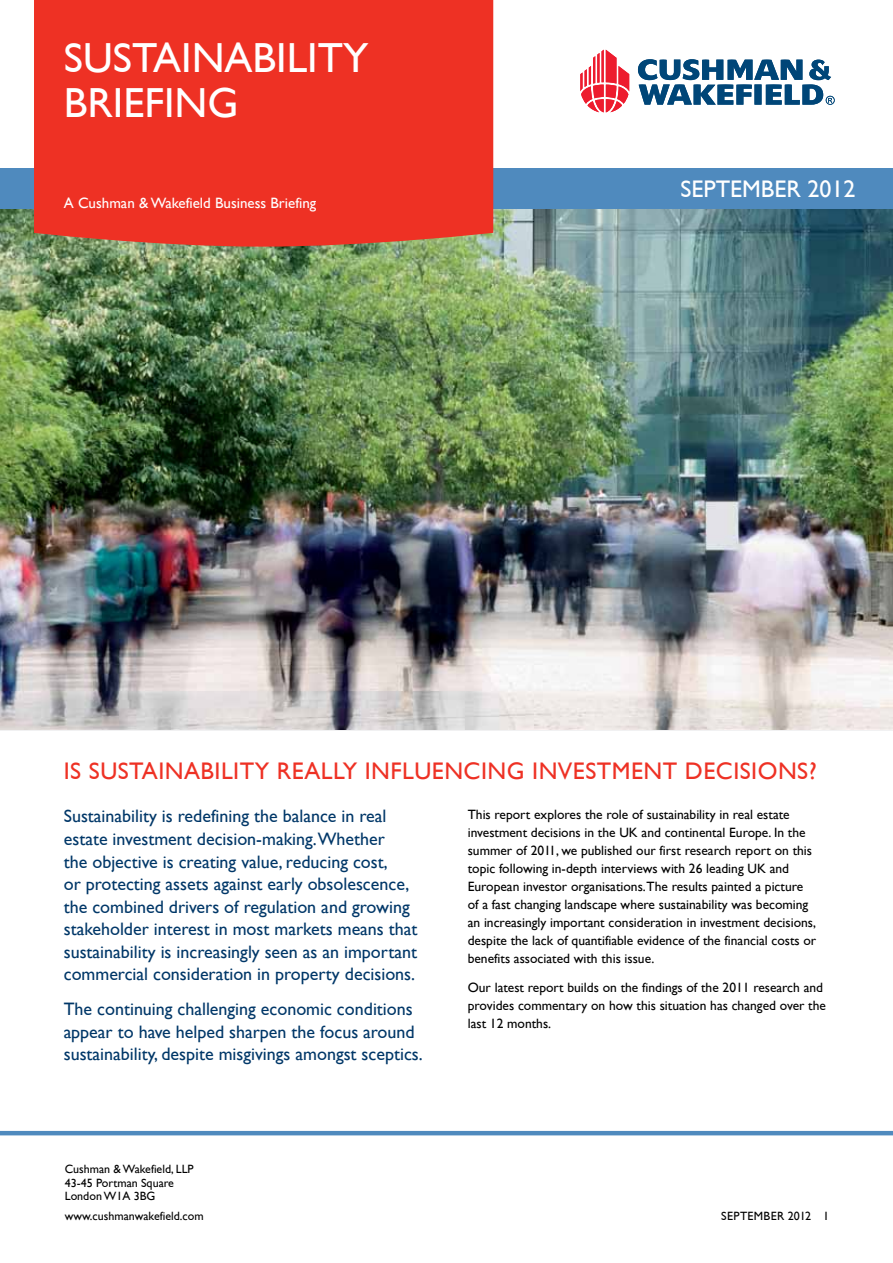
<style>
.page{position:relative;width:893px;height:1263px;background:#fff}
.page>*{position:absolute;margin:0;border:0;box-sizing:border-box;transform-origin:0 0}
.t1{font:42px/45px "Gill Sans";color:#fff}
.t2{font:24px "Gill Sans";letter-spacing:.02em;color:#ee3124}
.t3{font:24px "Gill Sans";color:#fff}
.t4{font:18px/22.5px "Gill Sans";color:#003768}
.t5{font:15px "Gill Sans";color:#fff}
.t6{font:13.5px/18px "Gill Sans";color:#000}
.t7{font:12px/13.5px "Gill Sans";color:#000}
.t8{font:12px "Gill Sans";letter-spacing:.03em;color:#000}
</style>
<div class="page">
<img style="left:0;top:208px;width:893px;height:521px">
<div style="left:0;top:168px;width:893px;height:40px;background:#4f8abe"></div>
<div style="left:34px;top:0;width:459px;height:247px;background:#ee3124"></div>
<svg style="left:580px;top:50px;width:49px;height:62px"></svg>
<svg style="left:638px;top:59px;width:197px;height:46px"></svg>
<hr style="left:0;top:1131px;width:893px;height:4px;background:#4f8abe">
<h1 class="t1" style="left:64px;top:35px;width:306px">SUSTAINABILITY<br>BRIEFING</h1>
<p class="t5" style="left:64px;top:194px;width:254px">A Cushman &amp; Wakefield Business Briefing</p>
<h2 class="t3" style="left:680px;top:175px;width:177px">SEPTEMBER 2012</h2>
<h2 class="t2" style="left:64px;top:757px;width:39px">IS sustainability</h2>
<h2 class="t2" style="left:277px;top:757px;width:541px">REALLY INFLUENCING INVESTMENT DECISIONS?</h2>
<p class="t4" style="left:64px;top:805px;width:355px">Sustainability is redefining the balance in real estate investment decision-making.Whether<br>the objective is creating value, reducing cost,<br>or protecting assets against early obsolescence, the combined drivers of regulation and growing stakeholder interest in most markets means that sustainability is increasingly seen as an important commercial consideration in property decisions.</p>
<h3 class="t4" style="left:64px;top:998px;width:360px">The continuing challenging economic conditions appear to have helped sharpen the focus around sustainability, despite misgivings amongst sceptics.</h3>
<p class="t6" style="left:468px;top:806px;width:350px">This report explores the role of sustainability in real estate investment decisions in the UK and continental Europe. In the summer of 2011, we published our first research report on this topic following in-depth interviews with 26 leading UK and European investor organisations.The results painted a picture of a fast changing landscape where sustainability was becoming an increasingly important consideration in investment decisions, despite the lack of quantifiable evidence of the financial costs or benefits associated with this issue.</p>
<p class="t6" style="left:468px;top:978px;width:360px">Our latest report builds on the findings of the 2011 research and provides commentary on how this situation has changed over the last 12 months.</p>
<p class="t7" style="left:65px;top:1162px;width:130px">Cushman &amp; Wakefield, LLP<br>43-45 Portman Square<br>London W1A 3BG</p>
<p class="t7" style="left:65px;top:1209px;width:140px">www.cushmanwakefield.com</p>
<p class="t8" style="left:721px;top:1209px;width:109px">SEPTEMBER 2012 1</p>
</div>
